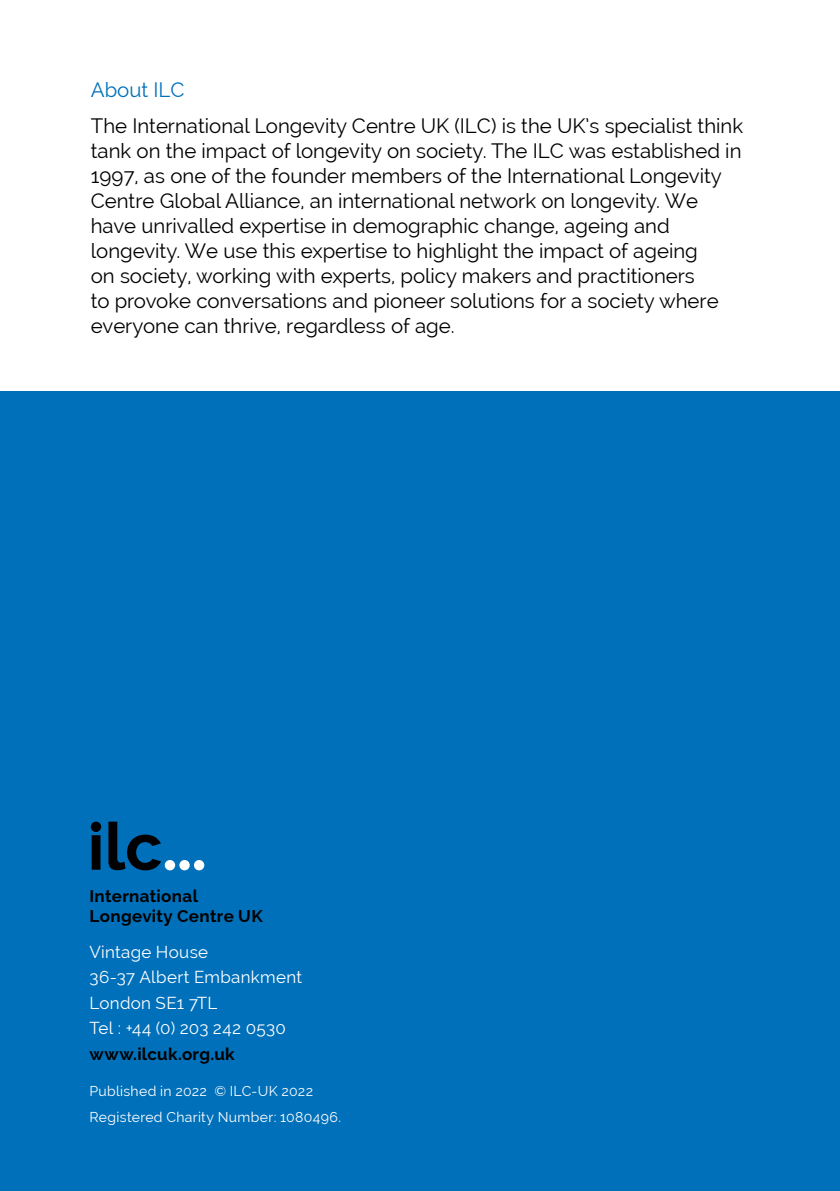
<style>
.page{position:relative;width:840px;height:1191px;background:#fff}
.page>*{position:absolute;margin:0;border:0;box-sizing:border-box;transform-origin:0 0}
.t1{font:20.4px/25px "Raleway";color:#000}
.t2{font:20.4px "Raleway";color:#0070ba}
.t3{font:17px "Raleway";letter-spacing:.02em;color:#fff}
.t4{font:700 17px/19.8px "Raleway";letter-spacing:.02em;color:#000}
.t5{font:14px "Raleway";letter-spacing:.025em;color:#fff}
</style>
<div class="page">
<div style="left:0;top:391px;width:839px;height:800px;background:#0070ba"></div>
<div style="left:165px;top:860px;width:10px;height:10px;background:#fff;border-radius:50%"></div>
<div style="left:179px;top:860px;width:11px;height:10px;background:#fff;border-radius:50%"></div>
<div style="left:194px;top:860px;width:10px;height:10px;background:#fff;border-radius:50%"></div>
<svg style="left:92px;top:821px;width:69px;height:49px"></svg>
<p class="t2" style="left:91px;top:78px;width:95px">About ILC</p>
<p class="t1" style="left:91px;top:113px;width:653px">The International Longevity Centre UK (ILC) is the UK’s specialist think tank on the impact of longevity on society. The ILC was established in 1997, as one of the founder members of the International Longevity Centre Global Alliance, an international network on longevity. We have unrivalled expertise in demographic change, ageing and longevity. We use this expertise to highlight the impact of ageing<br>on society, working with experts, policy makers and practitioners<br>to provoke conversations and pioneer solutions for a society where everyone can thrive, regardless of age.</p>
<p class="t4" style="left:89px;top:886px;width:175px">International<br>Longevity Centre UK</p>
<p class="t3" style="left:89px;top:941px;width:120px">Vintage House</p>
<p class="t3" style="left:89px;top:967px;width:214px">36-37 Albert Embankment</p>
<p class="t3" style="left:89px;top:992px;width:130px">London SE1 7TL</p>
<p class="t3" style="left:89px;top:1018px;width:198px">Tel : +44 (0) 203 242 0530</p>
<p class="t4" style="left:89px;top:1043px;width:147px">www.ilcuk.org.uk</p>
<p class="t5" style="left:89px;top:1083px;width:225px">Published in 2022 © ILC-UK 2022</p>
<p class="t5" style="left:89px;top:1108px;width:253px">Registered Charity Number: 1080496.</p>
</div>
